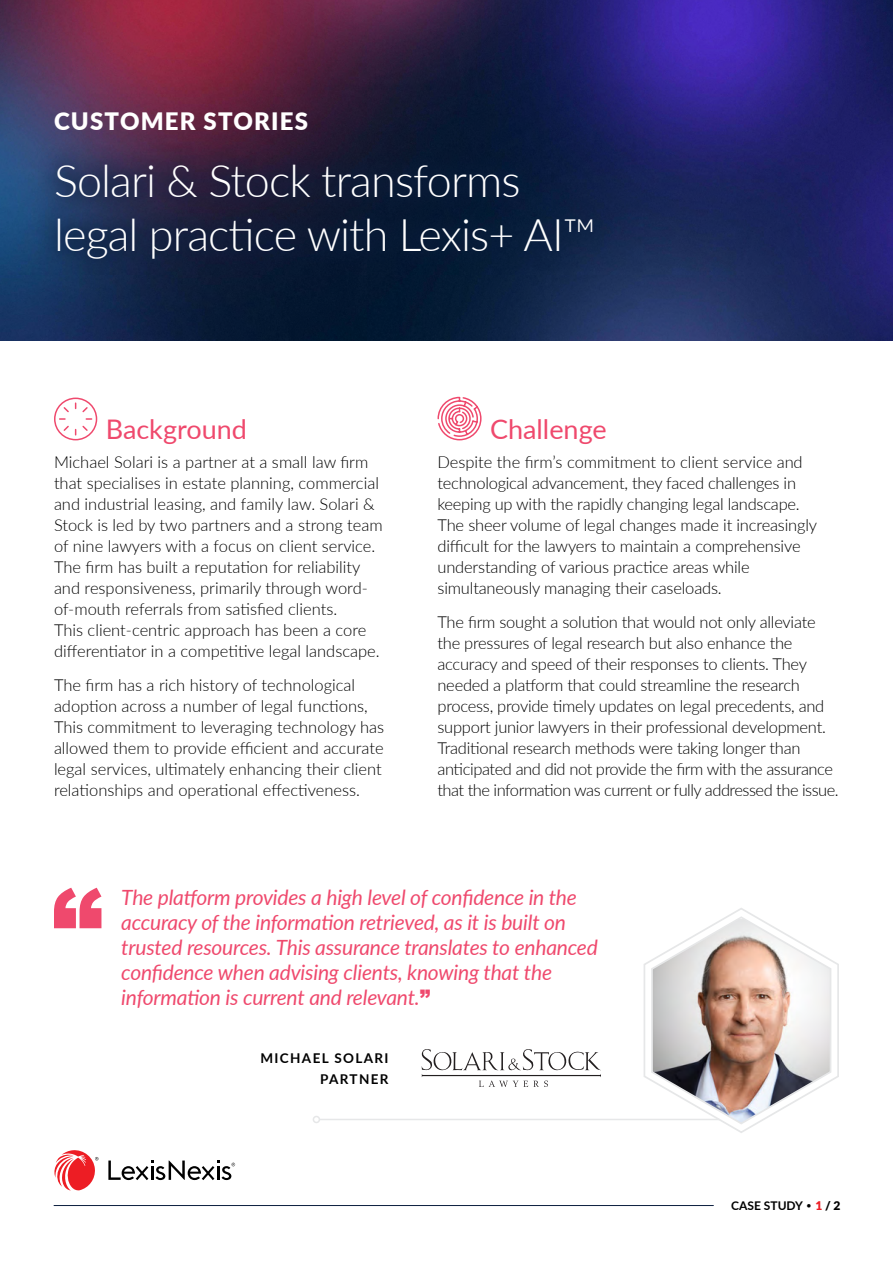
<style>
.page{position:relative;width:893px;height:1263px;background:#fff}
.page>*{position:absolute;margin:0;border:0;box-sizing:border-box;transform-origin:0 0}
.t1{font:300 45px/54px "Lato";letter-spacing:-.02em;color:#fff}
.t2{font:27px "Lato";color:#ef496d}
.t3{font:900 24px "Lato";letter-spacing:.05em;color:#fff}
.t4{font:italic 21px/25.2px "Lato";letter-spacing:-.01em;color:#ef496d}
.t5{font:300 16.5px/21px "Lato";letter-spacing:-.01em;color:#000}
.t6{font:700 13.5px/21px "Lato";letter-spacing:.1em;color:#000;text-align:right}
.t7{font:700 12px "Lato";color:#000}
.s1{font-family:"Arial";font-weight:900;font-style:normal}
.s2{font-weight:300}
.s3{font-weight:900;color:#ed1d24}
.s4{font-weight:900}
</style>
<div class="page">
<hr style="left:54px;top:1205px;width:659px;height:1px;background:#0c1f3f">
<svg style="left:108px;top:1160px;width:127px;height:20px"></svg>
<svg style="left:54px;top:1150px;width:45px;height:40px"></svg>
<img style="left:0;top:0;width:893px;height:340px">
<svg style="left:437px;top:396px;width:45px;height:45px"></svg>
<svg style="left:54px;top:397px;width:44px;height:44px"></svg>
<svg style="left:54px;top:888px;width:47px;height:40px"></svg>
<div style="left:35px;top:141px;width:580px;height:141px;background:#0c1f3f;opacity:.8"></div>
<svg style="left:643px;top:908px;width:196px;height:225px"></svg>
<hr style="left:319px;top:1119px;width:400px;height:1px;background:#e6e7e8">
<div style="left:313px;top:1116px;width:7px;height:7px;border:2px solid #e6e7e8;border-radius:50%"></div>
<svg style="left:422px;top:1049px;width:179px;height:38px"></svg>
<h3 class="t3" style="left:54px;top:103px;width:256px">CUSTOMER STORIES</h3>
<h1 class="t1" style="left:54px;top:152px;width:544px">Solari &amp; Stock transforms legal practice with Lexis+ AI™</h1>
<h2 class="t2" style="left:106px;top:410px;width:143px">Background</h2>
<p class="t5" style="left:54px;top:451px;width:330px">Michael Solari is a partner at a small law firm that specialises in estate planning, commercial and industrial leasing, and family law. Solari &amp; Stock is led by two partners and a strong team of nine lawyers with a focus on client service.<br>The firm has built a reputation for reliability and responsiveness, primarily through word&shy;of-mouth referrals from satisfied clients.<br>This client-centric approach has been a core differentiator in a competitive legal landscape.</p>
<p class="t5" style="left:54px;top:674px;width:332px">The firm has a rich history of technological adoption across a number of legal functions, This commitment to leveraging technology has allowed them to provide efficient and accurate legal services, ultimately enhancing their client relationships and operational effectiveness.</p>
<h2 class="t2" style="left:490px;top:410px;width:118px">Challenge</h2>
<p class="t5" style="left:437px;top:451px;width:381px">Despite the firm’s commitment to client service and technological advancement, they faced challenges in keeping up with the rapidly changing legal landscape.<br>The sheer volume of legal changes made it increasingly difficult for the lawyers to maintain a comprehensive understanding of various practice areas while simultaneously managing their caseloads.</p>
<p class="t5" style="left:437px;top:611px;width:403px">The firm sought a solution that would not only alleviate the pressures of legal research but also enhance the accuracy and speed of their responses to clients. They needed a platform that could streamline the research process, provide timely updates on legal precedents, and support junior lawyers in their professional development.<br>Traditional research methods were taking longer than anticipated and did not provide the firm with the assurance that the information was current or fully addressed the issue.</p>
<p class="t4" style="left:121px;top:883px;width:478px">The platform provides a high level of confidence in the accuracy of the information retrieved, as it is built on trusted resources. This assurance translates to enhanced confidence when advising clients, knowing that the information is current and relevant.<span class="s1">”</span></p>
<p class="t6" style="left:260px;top:1047px;width:130px">MICHAEL SOLARI<br>PARTNER</p>
<p class="t7" style="left:731px;top:1197px;width:111px">CASE STUDY <span class="s2">•</span> <span class="s3">1</span> <span class="s4">/ 2</span></p>
</div>
